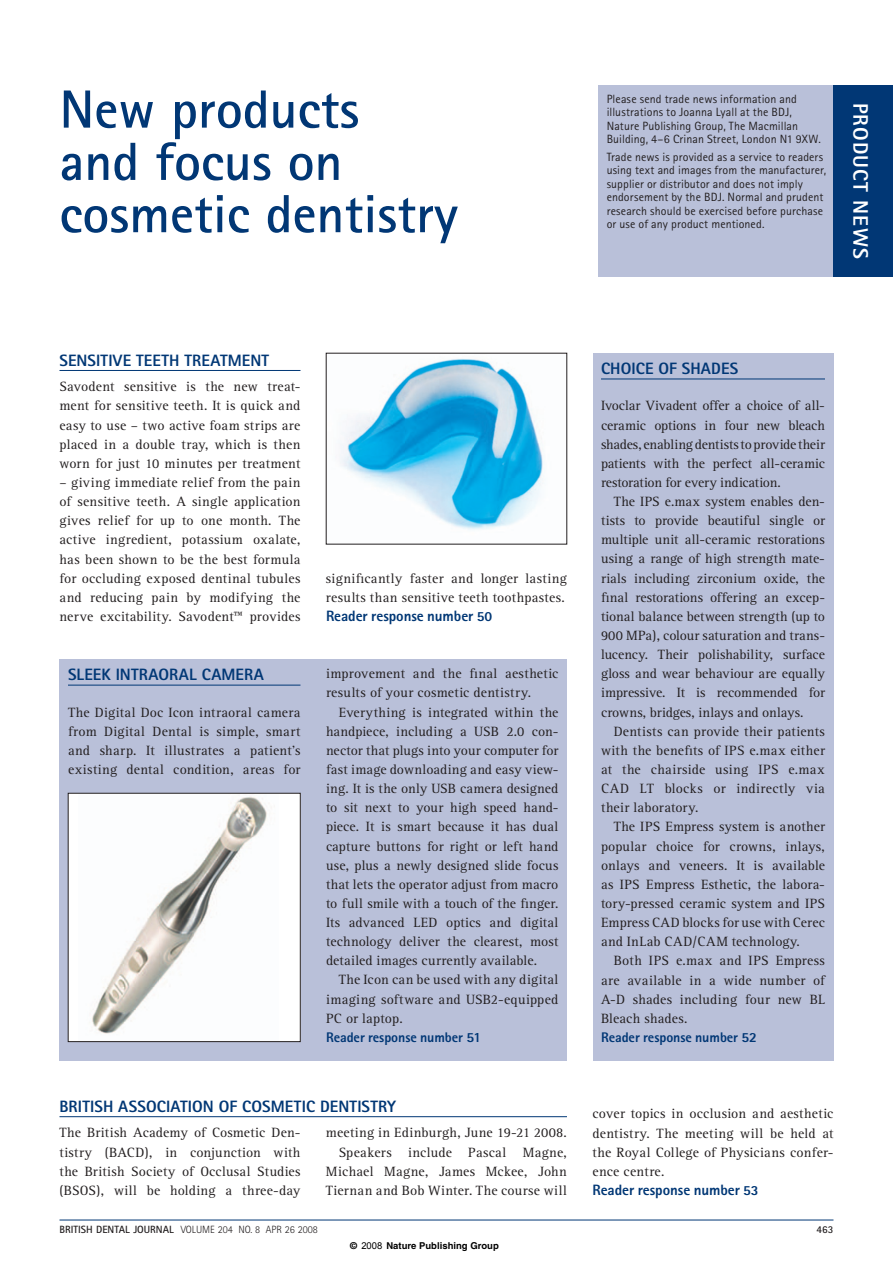
<style>
.page{position:relative;width:893px;height:1263px;background:#fff}
.page>*{position:absolute;margin:0;border:0;box-sizing:border-box;transform-origin:0 0}
.t1{font:700 53.85px/52.3px "Rotis Sans Serif";color:#013775}
.t2{font:800 21px "Rotis Sans Serif";letter-spacing:.05em;color:#fff}
.t3{font:800 16.5px "Rotis Sans Serif";letter-spacing:.01em;color:#013775}
.t4{font:800 15px "Rotis Sans Serif";letter-spacing:-.005em;color:#013775}
.t5{font:13.95px/19.2px "Rotis Serif";letter-spacing:.01em;color:#231f20;text-align:justify}
.t6{font:13.95px "Rotis Serif";letter-spacing:-.01em;color:#231f20}
.t7{font:13.95px "Rotis Serif";letter-spacing:-.015em;color:#231f20}
.t8{font:800 13.95px "Rotis Sans Serif";letter-spacing:-.005em;color:#013775}
.t9{font:13.95px "Rotis Serif";letter-spacing:.03em;color:#231f20}
.t10{font:12px/13.5px "Rotis Sans Serif";letter-spacing:.01em;color:#231f20}
.t11{font:300 10.5px "Rotis Sans Serif";color:#231f20}
.t12{font:700 10.5px "Rotis Sans Serif";color:#231f20}
.t13{font:700 9.45px "Helvetica";color:#000}
.s1{font-size:13.95px}
.s2{font-weight:700}
.s3{font-family:"Arial";font-weight:400}
</style>
<div class="page">
<hr style="left:59px;top:1220px;width:774px;height:1px;background:#013775">
<hr style="left:59px;top:370px;width:241px;height:1px;background:#013775">
<hr style="left:59px;top:1116px;width:508px;height:1px;background:#013775">
<div style="left:598px;top:85px;width:295px;height:191px;background:#b9c0d9"></div>
<div style="left:833px;top:85px;width:60px;height:191px;background:#013775"></div>
<img style="left:340px;top:358px;width:203px;height:172px">
<div style="left:59px;top:659px;width:508px;height:402px;background:#b9c0d9"></div>
<hr style="left:68px;top:685px;width:232px;height:1px;background:#013775">
<div style="left:68px;top:793px;width:232px;height:249px;background:#fff"></div>
<img style="left:92px;top:796px;width:175px;height:238px">
<div style="left:68px;top:793px;width:232px;height:249px;border:1px solid #231f20"></div>
<div style="left:592px;top:353px;width:241px;height:708px;background:#b9c0d9"></div>
<hr style="left:601px;top:379px;width:224px;height:1px;background:#013775">
<h1 class="t1" style="left:59px;top:89px;width:400px">New products<br>and focus on cosmetic dentistry</h1>
<p class="t10" style="left:607px;top:93px;width:216px">Please send trade news information and illustrations to Joanna Lyall at the BDJ, Nature Publishing Group, The Macmillan Building, 4–6 Crinan Street, London N1 9XW.</p>
<p class="t10" style="left:607px;top:151px;width:221px">Trade news is provided as a service to readers using text and images from the manufacturer, supplier or distributor and does not imply endorsement by the BDJ. Normal and prudent research should be exercised before purchase or use of any product mentioned.</p>
<p class="t2" style="left:868px;top:103px;width:157px;rotate:90deg">PRODUCT NEWS</p>
<h5 class="t3" style="left:59px;top:354px;width:211px">SENSITIVE TEETH TREATMENT</h5>
<p class="t5" style="left:59px;top:378px;width:242px">Savodent sensitive is the new treat&shy;ment for sensitive teeth. It is quick and easy to use – two active foam strips are placed in a double tray, which is then worn for just 10 minutes per treatment</p>
<p class="t5" style="left:59px;top:474px;width:242px">– giving immediate relief from the pain of sensitive teeth. A single application gives relief for up to one month. The active ingredient, potassium oxalate, has been shown to be the best formula for occluding exposed dentinal tubules and reducing pain by modifying the nerve excitability. Savodent™ provides</p>
<p class="t3" style="left:68px;top:669px;width:197px">SLEEK INTRAORAL CAMERA</p>
<p class="t5" style="left:68px;top:704px;width:234px">The Digital Doc Icon intraoral camera from Digital Dental is simple, smart and sharp. It illustrates a patient’s existing dental condition, areas for</p>
<p class="t5" style="left:326px;top:570px;width:242px">significantly faster and longer lasting results than sensitive teeth toothpastes.</p>
<p class="t4" style="left:326px;top:611px;width:168px">Reader response number <span class="s1">50</span></p>
<p class="t5" style="left:326px;top:665px;width:234px">improvement and the final aesthetic</p>
<p class="t5" style="left:326px;top:684px;width:206px">results of your cosmetic dentistry.</p>
<p class="t5" style="left:339px;top:704px;width:221px">Everything is integrated within the</p>
<p class="t5" style="left:326px;top:723px;width:234px">handpiece, including a USB 2.0 con-</p>
<p class="t5" style="left:326px;top:742px;width:234px">nector that plugs into your computer for</p>
<p class="t5" style="left:326px;top:761px;width:234px">fast image downloading and easy view-</p>
<p class="t5" style="left:326px;top:780px;width:234px">ing. It is the only USB camera designed</p>
<p class="t5" style="left:326px;top:799px;width:234px">to sit next to your high speed hand-</p>
<p class="t5" style="left:326px;top:818px;width:234px">piece. It is smart because it has dual</p>
<p class="t5" style="left:326px;top:838px;width:234px">capture buttons for right or left hand</p>
<p class="t5" style="left:326px;top:857px;width:234px">use, plus a newly designed slide focus</p>
<p class="t5" style="left:326px;top:876px;width:234px">that lets the operator adjust from macro</p>
<p class="t5" style="left:326px;top:895px;width:234px">to full smile with a touch of the finger.</p>
<p class="t5" style="left:326px;top:914px;width:234px">Its advanced LED optics and digital</p>
<p class="t5" style="left:326px;top:933px;width:234px">technology deliver the clearest, most</p>
<p class="t5" style="left:326px;top:952px;width:212px">detailed images currently available.</p>
<p class="t5" style="left:339px;top:972px;width:221px">The Icon can be used with any digital</p>
<p class="t5" style="left:326px;top:991px;width:234px">imaging software and USB2-equipped</p>
<p class="t5" style="left:326px;top:1010px;width:78px">PC or laptop.</p>
<p class="t8" style="left:326px;top:1032px;width:157px">Reader response number 51</p>
<p class="t3" style="left:59px;top:1101px;width:338px">BRITISH ASSOCIATION OF COSMETIC DENTISTRY</p>
<p class="t5" style="left:59px;top:1125px;width:243px">The British Academy of Cosmetic Den&shy;tistry (BACD), in conjunction with the British Society of Occlusal Studies (BSOS), will be holding a three-day</p>
<p class="t5" style="left:326px;top:1125px;width:242px;text-align:right">meeting in Edinburgh, June 19-21 2008.<br>Speakers include Pascal Magne, Michael Magne, James Mckee, John Tiernan and Bob Winter. The course will</p>
<p class="t3" style="left:601px;top:363px;width:139px">CHOICE OF SHADES</p>
<p class="t6" style="left:601px;top:401px;width:225px">Ivoclar Vivadent offer a choice of all-</p>
<p class="t7" style="left:601px;top:420px;width:225px">ceramic options in four new bleach</p>
<p class="t6" style="left:601px;top:439px;width:225px">shades, enabling dentists to provide their</p>
<p class="t5" style="left:601px;top:455px;width:225px">patients with the perfect all-ceramic</p>
<p class="t7" style="left:601px;top:477px;width:181px">restoration for every indication.</p>
<p class="t5" style="left:614px;top:493px;width:213px">The IPS e.max system enables den-</p>
<p class="t5" style="left:601px;top:512px;width:225px">tists to provide beautiful single or</p>
<p class="t5" style="left:601px;top:531px;width:225px">multiple unit all-ceramic restorations</p>
<p class="t5" style="left:601px;top:551px;width:225px">using a range of high strength mate-</p>
<p class="t5" style="left:601px;top:570px;width:225px">rials including zirconium oxide, the</p>
<p class="t5" style="left:601px;top:589px;width:225px">final restorations offering an excep-</p>
<p class="t5" style="left:601px;top:608px;width:225px">tional balance between strength (up to</p>
<p class="t5" style="left:601px;top:627px;width:225px">900 MPa), colour saturation and trans-</p>
<p class="t5" style="left:601px;top:646px;width:225px">lucency. Their polishability, surface</p>
<p class="t5" style="left:601px;top:665px;width:225px">gloss and wear behaviour are equally</p>
<p class="t5" style="left:601px;top:684px;width:225px">impressive. It is recommended for</p>
<p class="t5" style="left:601px;top:704px;width:204px">crowns, bridges, inlays and onlays.</p>
<p class="t5" style="left:614px;top:723px;width:213px">Dentists can provide their patients</p>
<p class="t5" style="left:601px;top:742px;width:225px">with the benefits of IPS e.max either</p>
<p class="t5" style="left:601px;top:761px;width:225px">at the chairside using IPS e.max</p>
<p class="t9" style="left:601px;top:783px;width:225px">CAD LT blocks or indirectly via</p>
<p class="t5" style="left:601px;top:799px;width:99px">their laboratory.</p>
<p class="t5" style="left:614px;top:818px;width:213px">The IPS Empress system is another</p>
<p class="t5" style="left:601px;top:838px;width:225px">popular choice for crowns, inlays,</p>
<p class="t5" style="left:601px;top:857px;width:225px">onlays and veneers. It is available</p>
<p class="t5" style="left:601px;top:876px;width:225px">as IPS Empress Esthetic, the labora-</p>
<p class="t5" style="left:601px;top:895px;width:225px">tory-pressed ceramic system and IPS</p>
<p class="t5" style="left:601px;top:914px;width:225px">Empress CAD blocks for use with Cerec</p>
<p class="t5" style="left:601px;top:933px;width:200px">and InLab CAD/CAM technology.</p>
<p class="t5" style="left:614px;top:952px;width:213px">Both IPS e.max and IPS Empress</p>
<p class="t5" style="left:601px;top:972px;width:225px">are available in a wide number of</p>
<p class="t5" style="left:601px;top:991px;width:225px">A-D shades including four new BL</p>
<p class="t5" style="left:601px;top:1010px;width:88px">Bleach shades.</p>
<p class="t8" style="left:601px;top:1032px;width:157px">Reader response number 52</p>
<p class="t5" style="left:592px;top:1105px;width:242px">cover topics in occlusion and aesthetic dentistry. The meeting will be held at the Royal College of Physicians confer&shy;ence centre.</p>
<p class="t4" style="left:592px;top:1185px;width:168px">Reader response number <span class="s1">53</span></p>
<p class="t11" style="left:59px;top:1226px;width:260px"><span class="s2">BRITISH DENTAL JOURNAL</span> VOLUME 204 NO. 8 APR 26 2008</p>
<p class="t12" style="left:816px;top:1226px;width:18px">463</p>
<p class="t13" style="left:350px;top:1240px;width:150px">© <span class="s3">2008</span> Nature Publishing Group</p>
</div>
